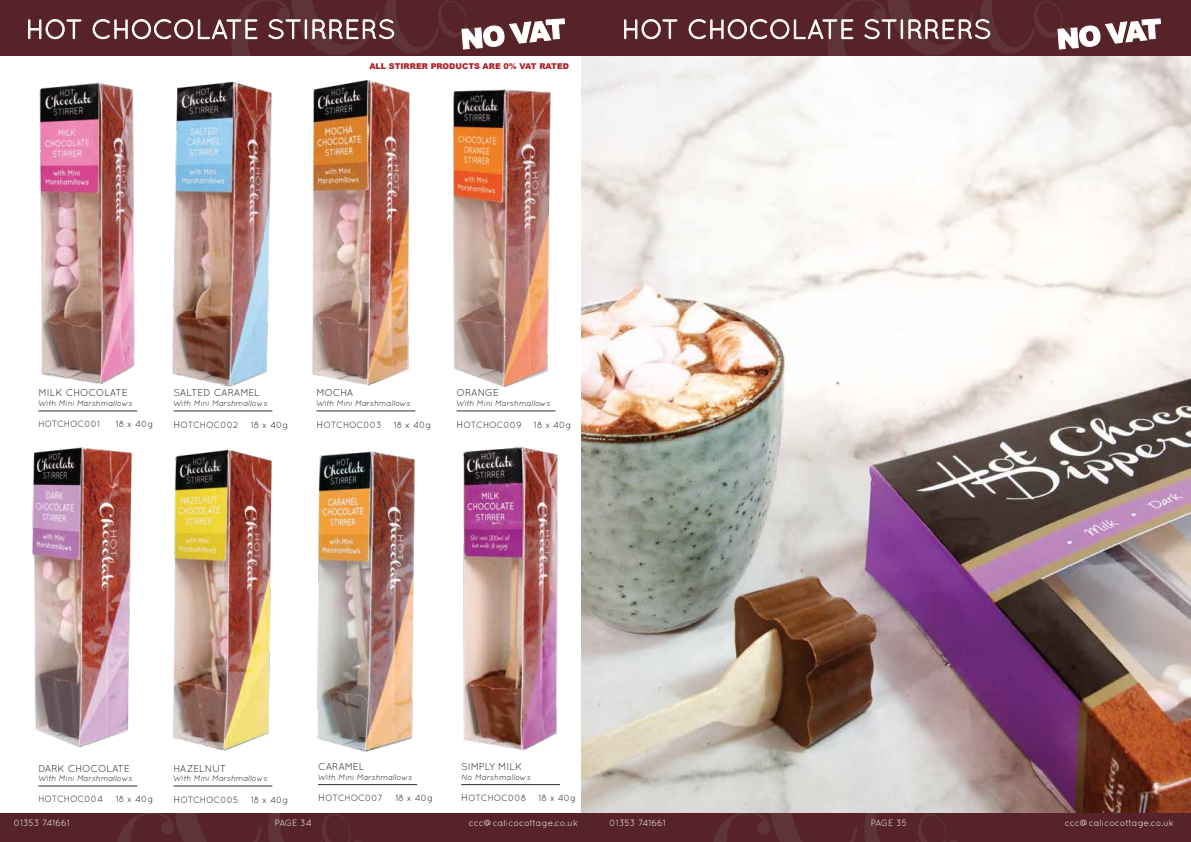
<style>
.page{position:relative;width:1191px;height:842px;background:#fff}
.page>*{position:absolute;margin:0;border:0;box-sizing:border-box;transform-origin:0 0}
.t1{font:27px "Quicksand";color:#fff}
.t2{font:10px "Quicksand";color:#231f20}
.t3{font:9px "Quicksand";letter-spacing:-.005em;color:#fff}
.t4{font:9px "Quicksand";color:#231f20}
.t5{font:9px "Quicksand";letter-spacing:-.03em;color:#231f20}
.t6{font:9px "Quicksand";letter-spacing:-.02em;color:#231f20}
.t7{font:italic 8px "Quicksand";color:#231f20}
.t8{font:900 8px "Arial";color:#a92026}
.s1{font-size:10px}
</style>
<div class="page">
<hr style="left:38px;top:785px;width:99px;height:1px;background:#372e2c">
<hr style="left:173px;top:785px;width:99px;height:1px;background:#372e2c">
<div style="left:0;top:813px;width:609px;height:29px;background:#562428"></div>
<div style="left:0;top:0;width:609px;height:56px;background:#562428"></div>
<svg style="left:117px;top:813px;width:145px;height:29px"></svg>
<svg style="left:268px;top:813px;width:92px;height:29px"></svg>
<svg style="left:28px;top:19px;width:54px;height:21px"></svg>
<svg style="left:92px;top:0;width:473px;height:46px"></svg>
<img style="left:581px;top:56px;width:610px;height:757px">
<div style="left:581px;top:813px;width:610px;height:29px;background:#562428"></div>
<div style="left:581px;top:0;width:610px;height:56px;background:#562428"></div>
<svg style="left:713px;top:813px;width:144px;height:29px"></svg>
<svg style="left:864px;top:813px;width:92px;height:29px"></svg>
<svg style="left:624px;top:19px;width:54px;height:21px"></svg>
<svg style="left:688px;top:0;width:473px;height:56px"></svg>
<img style="left:262px;top:451px;width:155px;height:336px">
<img style="left:32px;top:410px;width:93px;height:338px">
<img style="left:125px;top:450px;width:195px;height:325px">
<img style="left:39px;top:82px;width:73px;height:303px">
<img style="left:245px;top:14px;width:231px;height:398px">
<img style="left:398px;top:46px;width:229px;height:403px">
<img style="left:112px;top:33px;width:219px;height:402px">
<img style="left:427px;top:400px;width:190px;height:397px">
<h1 class="t1" style="left:26px;top:14px;width:371px">HOT CHOCOLATE STIRRERS</h1>
<p class="t8" style="left:369px;top:60px;width:201px">ALL STIRRER PRODUCTS ARE 0% VAT RATED</p>
<h1 class="t1" style="left:622px;top:14px;width:371px">HOT CHOCOLATE STIRRERS</h1>
<p class="t2" style="left:38px;top:387px;width:91px">MILK CHOCOLATE</p>
<p class="t7" style="left:38px;top:399px;width:95px">With Mini Marshmallows</p>
<p class="t5" style="left:38px;top:418px;width:63px">HOTCHOC001</p>
<p class="t4" style="left:116px;top:418px;width:39px">18 x 40g</p>
<p class="t2" style="left:173px;top:387px;width:88px">SALTED CARAMEL</p>
<p class="t7" style="left:173px;top:399px;width:95px">With Mini Marshmallows</p>
<p class="t6" style="left:173px;top:419px;width:66px"><span class="s1">H</span>OTCHOC002</p>
<p class="t4" style="left:251px;top:419px;width:39px">18 x 40g</p>
<p class="t2" style="left:316px;top:387px;width:38px">MOCHA</p>
<p class="t7" style="left:316px;top:399px;width:95px">With Mini Marshmallows</p>
<p class="t6" style="left:316px;top:419px;width:67px"><span class="s1">H</span>OTCHOC003</p>
<p class="t4" style="left:394px;top:419px;width:39px">18 x 40g</p>
<p class="t2" style="left:456px;top:387px;width:44px">ORANGE</p>
<p class="t7" style="left:456px;top:399px;width:95px">With Mini Marshmallows</p>
<p class="t4" style="left:456px;top:419px;width:67px"><span class="s1">H</span>OTCHOC009</p>
<p class="t4" style="left:534px;top:419px;width:39px">18 x 40g</p>
<p class="t2" style="left:38px;top:762px;width:93px">DARK CHOCOLATE</p>
<p class="t7" style="left:38px;top:774px;width:95px">With Mini Marshmallows</p>
<p class="t5" style="left:38px;top:793px;width:66px">HOTCHOC004</p>
<p class="t4" style="left:116px;top:793px;width:39px">18 x 40g</p>
<p class="t2" style="left:173px;top:762px;width:55px">HAZELNUT</p>
<p class="t7" style="left:173px;top:774px;width:95px">With Mini Marshmallows</p>
<p class="t4" style="left:173px;top:794px;width:67px"><span class="s1">H</span>OTCHOC005</p>
<p class="t4" style="left:251px;top:794px;width:39px">18 x 40g</p>
<p class="t2" style="left:318px;top:761px;width:48px">CARAMEL</p>
<p class="t7" style="left:318px;top:772px;width:95px">With Mini Marshmallows</p>
<p class="t5" style="left:318px;top:793px;width:66px"><span class="s1">H</span>OTCHOC007</p>
<p class="t4" style="left:395px;top:793px;width:39px">18 x 40g</p>
<p class="t2" style="left:461px;top:761px;width:63px">SIMPLY MILK</p>
<p class="t7" style="left:461px;top:772px;width:71px">No Marshmallows</p>
<p class="t4" style="left:461px;top:793px;width:67px"><span class="s1">H</span>OTCHOC008</p>
<p class="t4" style="left:538px;top:793px;width:39px">18 x 40g</p>
<p class="t3" style="left:14px;top:818px;width:58px">01353 741661</p>
<p class="t3" style="left:275px;top:818px;width:38px">PAGE 34</p>
<p class="t3" style="left:469px;top:818px;width:111px">ccc@calicocottage.co.uk</p>
<p class="t3" style="left:609px;top:818px;width:58px">01353 741661</p>
<p class="t3" style="left:870px;top:818px;width:38px">PAGE 35</p>
<p class="t3" style="left:1064px;top:818px;width:111px">ccc@calicocottage.co.uk</p>
</div>
